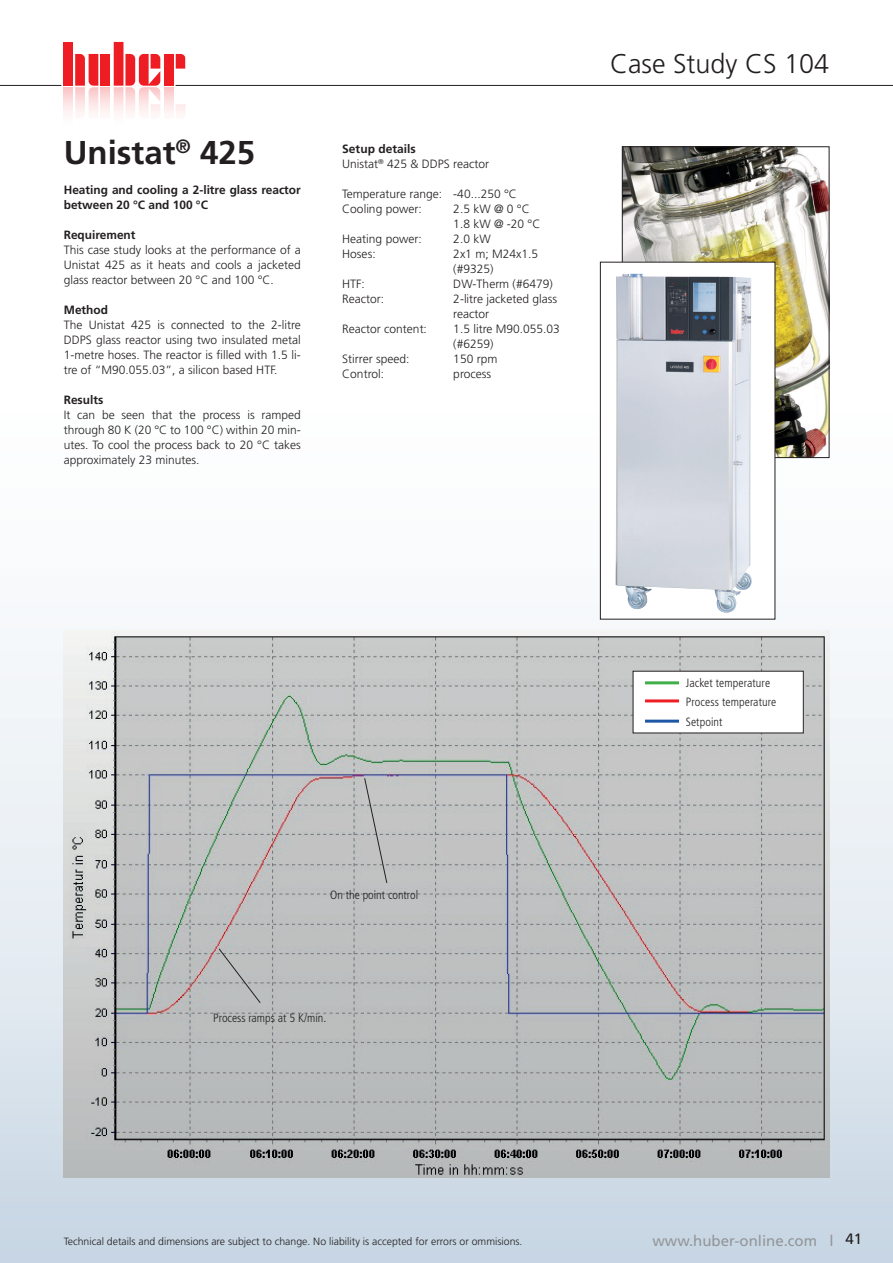
<style>
.page{position:relative;width:893px;height:1263px;background:#fff}
.page>*{position:absolute;margin:0;border:0;box-sizing:border-box;transform-origin:0 0}
.t1{font:700 33px "Frutiger LT Std";color:#231f20}
.t2{font:300 27px "Frutiger LT Std";color:#231f20}
.t3{font:15px "Frutiger LT Std";color:#939598}
.t4{font:300 12px/15px "Frutiger LT Std";color:#231f20}
.t5{font:300 condensed 12px/19.5px "Frutiger LT Std";letter-spacing:.01em;color:#231f20}
.t6{font:700 12px/15px "Frutiger LT Std";color:#231f20}
.t7{font:300 10.5px "Frutiger LT Std";color:#231f20}
.s1{font-weight:700}
.s2{color:#231f20}
</style>
<div class="page">
<img style="left:0;top:238px;width:893px;height:1025px">
<div style="left:0;top:46px;width:381px;height:218px;background:#fff"></div>
<hr style="left:0;top:85px;width:893px;height:1px;background:#231f20">
<svg style="left:61px;top:42px;width:124px;height:72px"></svg>
<img style="left:64px;top:631px;width:765px;height:547px">
<div style="left:633px;top:671px;width:170px;height:62px;background:#fff"></div>
<hr style="left:645px;top:681px;width:34px;height:3px;background:#40ae49">
<hr style="left:645px;top:699px;width:34px;height:3px;background:#ee1d23">
<hr style="left:645px;top:720px;width:34px;height:3px;background:#1e56a6">
<svg style="left:218px;top:948px;width:43px;height:56px;background:#b6b9b9"></svg>
<svg style="left:364px;top:777px;width:24px;height:107px;background:#babbbb"></svg>
<img style="left:624px;top:149px;width:203px;height:307px">
<div style="left:622px;top:147px;width:207px;height:311px;border:1px solid #231f20"></div>
<div style="left:600px;top:262px;width:175px;height:357px;background:#fff"></div>
<img style="left:616px;top:274px;width:136px;height:339px">
<div style="left:600px;top:262px;width:175px;height:357px;border:1px solid #231f20"></div>
<h1 class="t1" style="left:64px;top:133px;width:193px">Unistat<sup>®</sup> 425</h1>
<p class="t6" style="left:64px;top:182px;width:239px">Heating and cooling a 2-litre glass reactor between 20 °C and 100 °C</p>
<p class="t6" style="left:64px;top:227px;width:73px">Requirement</p>
<p class="t4" style="left:64px;top:243px;width:239px;text-align:justify">This case study looks at the performance of a Unistat 425 as it heats and cools a jacketed glass reactor between 20 °C and 100 °C.</p>
<p class="t6" style="left:64px;top:302px;width:46px">Method</p>
<p class="t4" style="left:64px;top:318px;width:239px;text-align:justify">The Unistat 425 is connected to the 2-litre DDPS glass reactor using two insulated metal 1-metre hoses. The reactor is filled with 1.5 li&shy;tre of “M90.055.03”, a silicon based HTF.</p>
<p class="t6" style="left:64px;top:392px;width:41px">Results</p>
<p class="t4" style="left:64px;top:408px;width:239px;text-align:justify">It can be seen that the process is ramped through 80 K (20 °C to 100 °C) within 20 min&shy;utes. To cool the process back to 20 °C takes approximately 23 minutes.</p>
<p class="t4" style="left:342px;top:142px;width:148px"><span class="s1">Setup details<br></span>Unistat<sup>®</sup> 425 &amp; DDPS reactor</p>
<p class="t4" style="left:342px;top:187px;width:176px">Temperature range: -40...250 °C<br>Cooling power:</p>
<p class="t4" style="left:453px;top:202px;width:89px">2.5 kW @ 0 °C<br>1.8 kW @ -20 °C</p>
<p class="t4" style="left:342px;top:232px;width:81px">Heating power:</p>
<p class="t4" style="left:453px;top:232px;width:39px">2.0 kW</p>
<p class="t4" style="left:342px;top:247px;width:35px">Hoses:</p>
<p class="t4" style="left:453px;top:247px;width:86px">2x1 m; M24x1.5 (#9325)</p>
<p class="t4" style="left:342px;top:277px;width:24px">HTF:</p>
<p class="t4" style="left:453px;top:277px;width:101px">DW-Therm (#6479)</p>
<p class="t4" style="left:342px;top:292px;width:43px">Reactor:</p>
<p class="t4" style="left:453px;top:292px;width:105px">2-litre jacketed glass reactor</p>
<p class="t4" style="left:342px;top:322px;width:86px">Reactor content:</p>
<p class="t4" style="left:453px;top:322px;width:108px">1.5 litre M90.055.03 (#6259)</p>
<p class="t4" style="left:342px;top:352px;width:69px">Stirrer speed:</p>
<p class="t4" style="left:453px;top:352px;width:46px">150 rpm</p>
<p class="t4" style="left:342px;top:367px;width:43px">Control:</p>
<p class="t4" style="left:453px;top:367px;width:39px">process</p>
<h2 class="t2" style="left:610px;top:49px;width:221px">Case Study CS 104</h2>
<p class="t5" style="left:330px;top:885px;width:90px">On the point control</p>
<p class="t5" style="left:213px;top:1008px;width:115px">Process ramps at 5 K/min.</p>
<p class="t5" style="left:686px;top:673px;width:92px">Jacket temperature<br>Process temperature<br>Setpoint</p>
<p class="t7" style="left:64px;top:1236px;width:460px">Technical details and dimensions are subject to change. No liability is accepted for errors or ommisions.</p>
<p class="t3" style="left:652px;top:1231px;width:211px">www.huber-online.com l <span class="s2">41</span></p>
</div>
